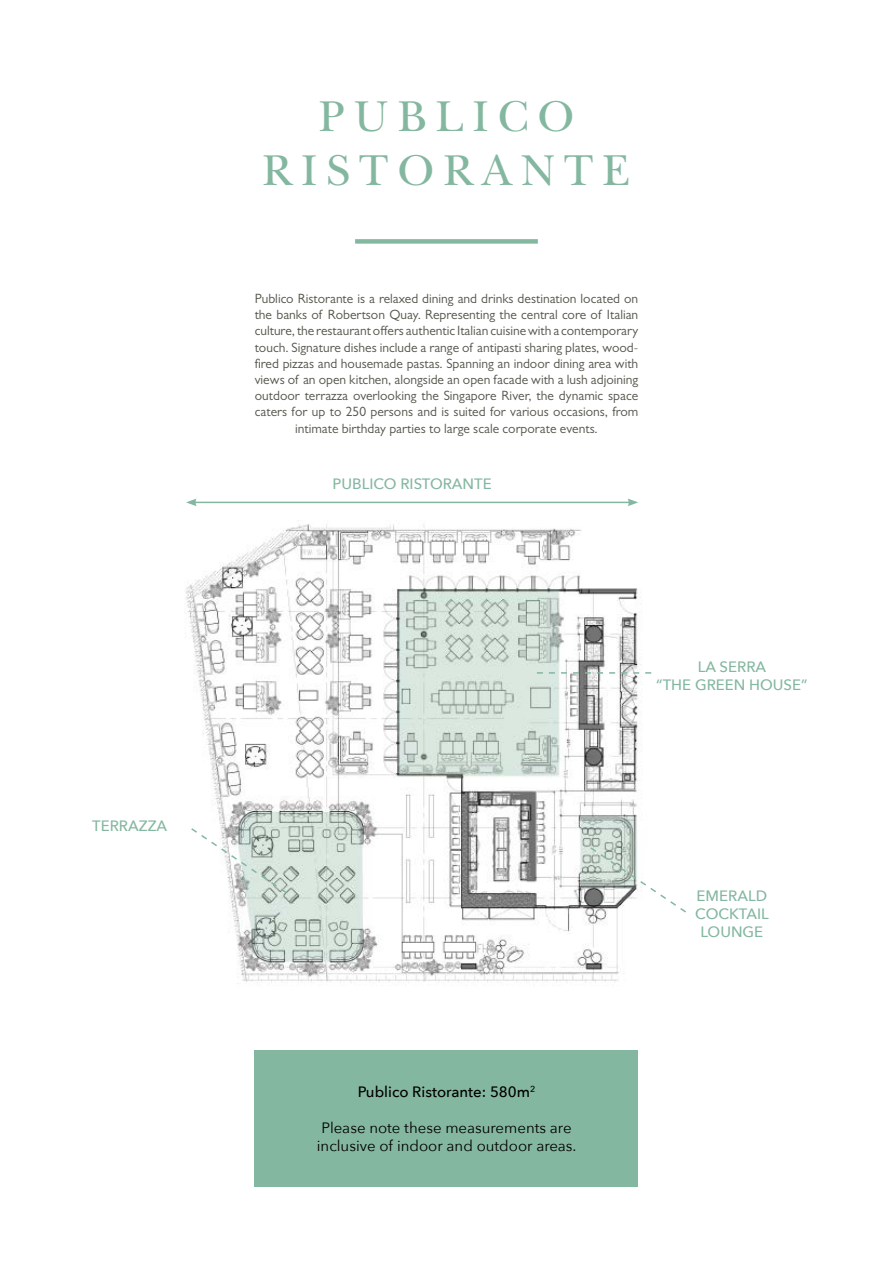
<style>
.page{position:relative;width:893px;height:1263px;background:#fff}
.page>*{position:absolute;margin:0;border:0;box-sizing:border-box;transform-origin:0 0}
.t1{font:45px/54px "New Baskerville";letter-spacing:.2em;color:#84b7a0;text-align:center}
.t2{font:500 15px "Avenir Next";color:#84b7a0}
.t3{font:15px "Avenir Next";color:#000}
.t4{font:500 15px "Avenir Next";color:#000}
.t5{font:13.5px/16.2px "Gill Sans MT Pro";color:#54534a;text-align:center}
</style>
<div class="page">
<div style="left:355px;top:239px;width:183px;height:5px;background:#84b7a0"></div>
<img style="left:185px;top:524px;width:456px;height:462px">
<svg style="left:190px;top:827px;width:99px;height:68px"></svg>
<svg style="left:589px;top:846px;width:97px;height:68px"></svg>
<svg style="left:537px;top:672px;width:114px;height:2px"></svg>
<hr style="left:194px;top:502px;width:436px;height:1px;background:#84b7a0">
<svg style="left:186px;top:499px;width:11px;height:7px"></svg>
<svg style="left:628px;top:499px;width:10px;height:7px"></svg>
<div style="left:255px;top:1050px;width:383px;height:136px;background:#84b7a0"></div>
<p class="t2" style="left:92px;top:813px;width:77px">TERRAZZA</p>
<p class="t1" style="left:262px;top:89px;width:370px">PUBLICO<br>RISTORANTE</p>
<p class="t5" style="left:255px;top:290px;width:385px">Publico Ristorante is a relaxed dining and drinks destination located on the banks of Robertson Quay. Representing the central core of Italian culture, the restaurant offers authentic Italian cuisine with a contemporary touch. Signature dishes include a range of antipasti sharing plates, wood&shy;fired pizzas and housemade pastas. Spanning an indoor dining area with views of an open kitchen, alongside an open facade with a lush adjoining outdoor terrazza overlooking the Singapore River, the dynamic space caters for up to 250 persons and is suited for various occasions, from intimate birthday parties to large scale corporate events.</p>
<p class="t2" style="left:332px;top:471px;width:161px">PUBLICO RISTORANTE</p>
<p class="t2" style="left:698px;top:654px;width:70px">LA SERRA</p>
<p class="t2" style="left:656px;top:672px;width:153px">“THE GREEN HOUSE”</p>
<p class="t4" style="left:358px;top:1079px;width:179px">Publico Ristorante: 580m<sup>2</sup></p>
<p class="t3" style="left:321px;top:1115px;width:252px">Please note these measurements are</p>
<p class="t3" style="left:317px;top:1133px;width:261px">inclusive of indoor and outdoor areas.</p>
<p class="t2" style="left:697px;top:883px;width:72px">EMERALD</p>
<p class="t2" style="left:695px;top:901px;width:75px">COCKTAIL</p>
<p class="t2" style="left:700px;top:919px;width:64px">LOUNGE</p>
</div>
